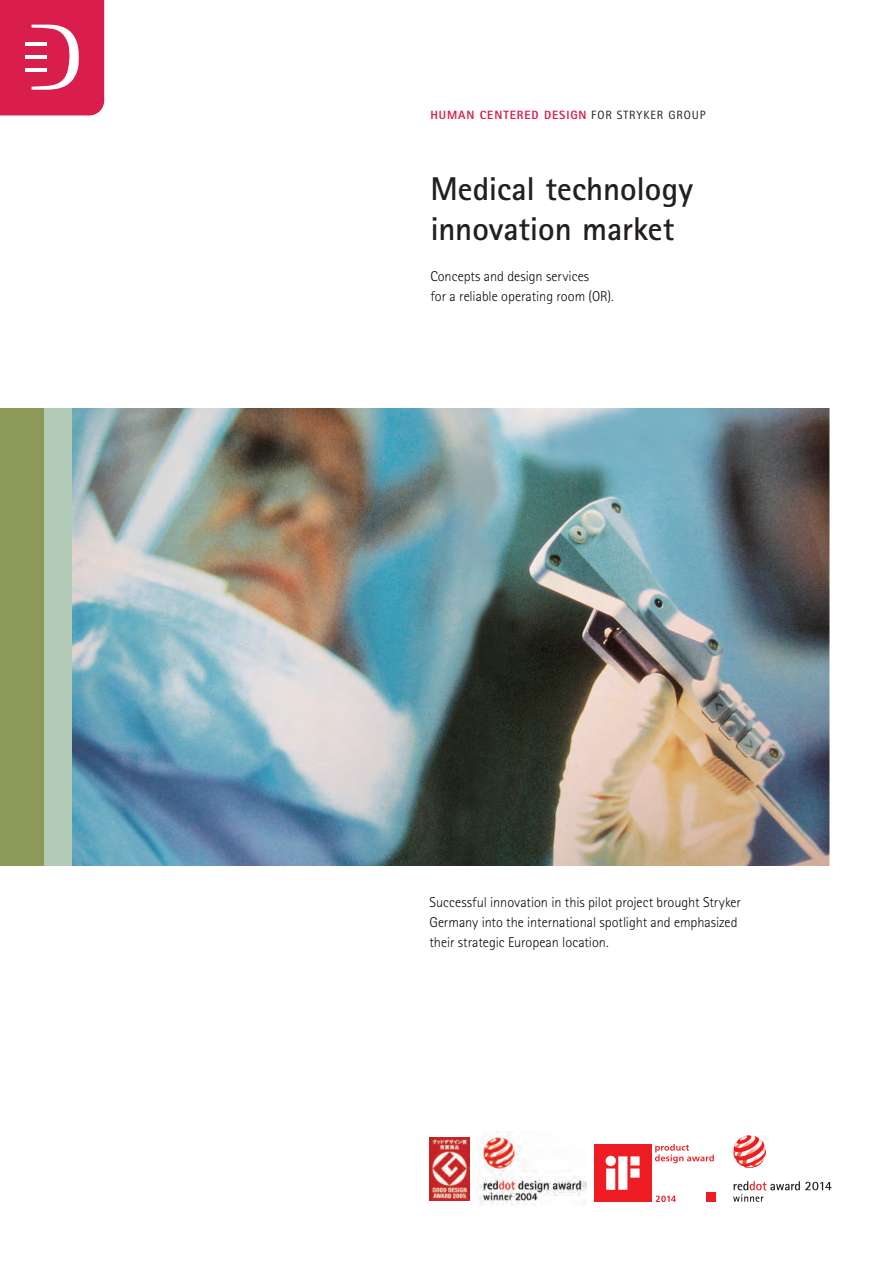
<style>
.page{position:relative;width:893px;height:1263px;background:#fff}
.page>*{position:absolute;margin:0;border:0;box-sizing:border-box;transform-origin:0 0}
.t1{font:700 33px/40.3px "Rotis Sans Serif Std";letter-spacing:-.005em;color:#231f20}
.t2{font:300 14.25px/20.2px "Rotis Sans Serif Std";color:#030b12}
.t3{font:800 12px "Rotis Sans Serif Std";letter-spacing:.075em;color:#d91d4d}
.s1{font-weight:400;color:#231f20}
</style>
<div class="page">
<img style="left:72px;top:408px;width:758px;height:457px">
<div style="left:43px;top:408px;width:29px;height:457px;background:#b1cbb7"></div>
<div style="left:0;top:408px;width:43px;height:457px;background:#8c9959"></div>
<img style="left:430px;top:1137px;width:40px;height:63px">
<img style="left:477px;top:1131px;width:109px;height:74px">
<svg style="left:0;top:0;width:104px;height:115px;background:#db2e5a"></svg>
<hr style="left:25px;top:68px;width:21px;height:3px;background:#fff">
<hr style="left:25px;top:56px;width:21px;height:3px;background:#fff">
<hr style="left:25px;top:43px;width:21px;height:3px;background:#fff">
<div style="left:594px;top:1144px;width:58px;height:58px;background:#ee1d23"></div>
<svg style="left:605px;top:1156px;width:35px;height:34px"></svg>
<div style="left:706px;top:1193px;width:9px;height:9px;background:#ee1d23"></div>
<svg style="left:655px;top:1144px;width:59px;height:19px"></svg>
<svg style="left:656px;top:1195px;width:20px;height:7px"></svg>
<svg style="left:733px;top:1135px;width:33px;height:33px"></svg>
<svg style="left:733px;top:1181px;width:98px;height:21px"></svg>
<p class="t3" style="left:430px;top:107px;width:277px">HUMAN CENTERED DESIGN <span class="s1">FOR STRYKER GROUP</span></p>
<h1 class="t1" style="left:430px;top:168px;width:264px">Medical technology innovation market</h1>
<p class="t2" style="left:430px;top:266px;width:185px">Concepts and design services<br>for a reliable operating room (OR).</p>
<p class="t2" style="left:429px;top:892px;width:313px">Successful innovation in this pilot project brought Stryker<br>Germany into the international spotlight and emphasized their strategic European location.</p>
</div>
